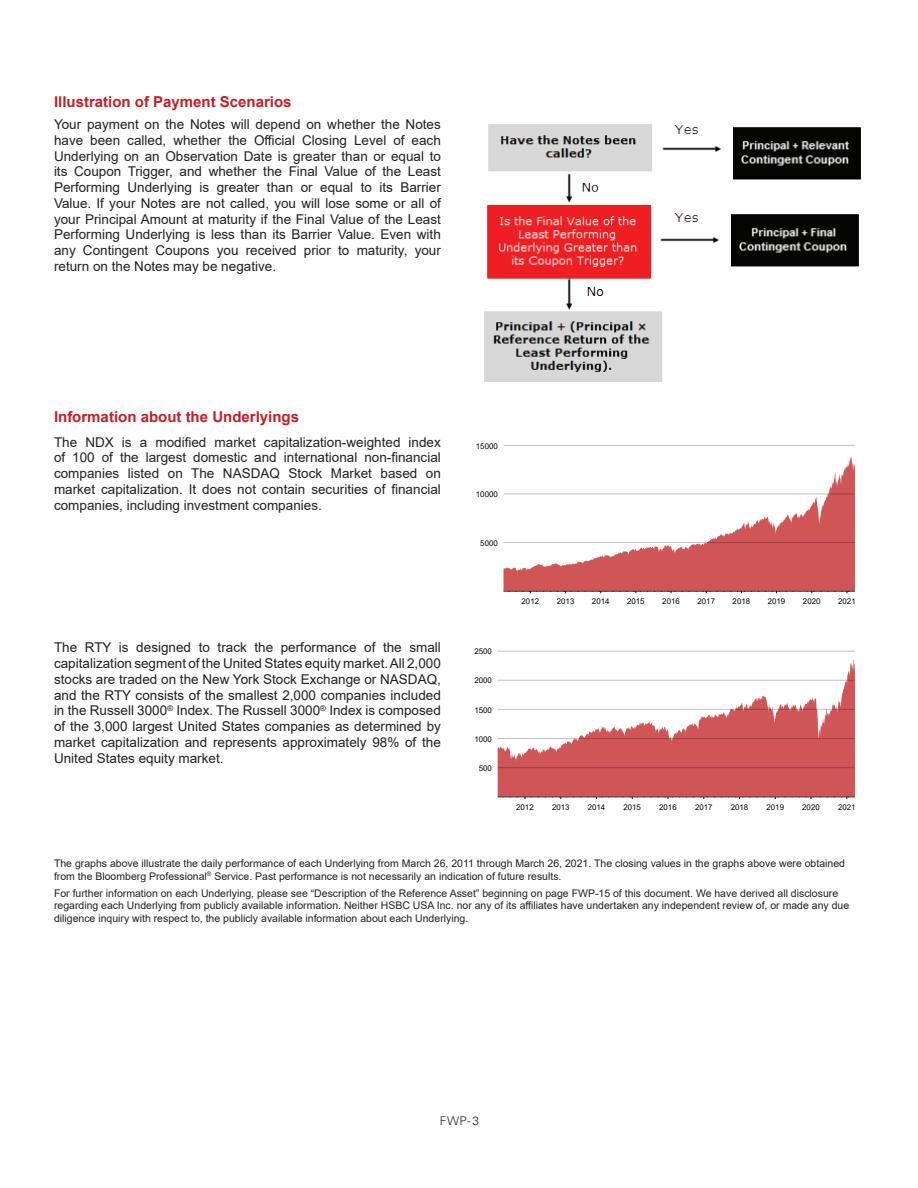
<style>
.page{position:relative;width:918px;height:1188px;background:#fff}
.page>*{position:absolute;margin:0;border:0;box-sizing:border-box;transform-origin:0 0}
.SectionTitle{font:700 15px "Arial";color:#c02025}
.Text{font:13.5px/15.8px "Arial";color:#231f20;text-align:justify}
.t1{font:300 12px "Univers";color:#231f20}
.Text7pt{font:10.5px/12.8px "Arial";color:#231f20}
.t2{font:7.95px "Arial";color:#040503}
</style>
<div class="page">
<img style="left:484px;top:124px;width:377px;height:257px">
<svg style="left:504px;top:457px;width:351px;height:134px"></svg>
<hr style="left:504px;top:591px;width:351px;height:1px;background:#040503;opacity:.25">
<hr style="left:504px;top:542px;width:351px;height:1px;background:#040503;opacity:.25">
<hr style="left:504px;top:494px;width:351px;height:1px;background:#040503;opacity:.25">
<hr style="left:504px;top:445px;width:351px;height:1px;background:#c7c8c7">
<svg style="left:498px;top:659px;width:357px;height:138px;fill:#cf5556"></svg>
<hr style="left:498px;top:797px;width:357px;height:1px;background:#040503;opacity:.25">
<hr style="left:498px;top:767px;width:357px;height:1px;background:#a44444">
<hr style="left:498px;top:738px;width:357px;height:1px;background:#040503;opacity:.25">
<hr style="left:498px;top:709px;width:357px;height:1px;background:#040503;opacity:.25">
<hr style="left:498px;top:680px;width:357px;height:1px;background:#d0d0d0">
<hr style="left:498px;top:651px;width:357px;height:1px;background:#d8d8d8">
<p class="SectionTitle" style="left:54px;top:91px;width:239px">Illustration of Payment Scenarios</p>
<p class="Text" style="left:54px;top:116px;width:388px">Your payment on the Notes will depend on whether the Notes have been called, whether the Official Closing Level of each Underlying on an Observation Date is greater than or equal to its Coupon Trigger, and whether the Final Value of the Least Performing Underlying is greater than or equal to its Barrier Value. If your Notes are not called, you will lose some or all of your Principal Amount at maturity if the Final Value of the Least Performing Underlying is less than its Barrier Value. Even with any Contingent Coupons you received prior to maturity, your return on the Notes may be negative.</p>
<p class="SectionTitle" style="left:54px;top:406px;width:247px">Information about the Underlyings</p>
<p class="Text" style="left:54px;top:434px;width:388px">The NDX is a modified market capitalization-weighted index of 100 of the largest domestic and international non-financial companies listed on The NASDAQ Stock Market based on market capitalization. It does not contain securities of financial companies, including investment companies.</p>
<p class="Text" style="left:54px;top:640px;width:388px">The RTY is designed to track the performance of the small capitalization segment of the United States equity market. All 2,000 stocks are traded on the New York Stock Exchange or NASDAQ, and the RTY consists of the smallest 2,000 companies included in the Russell 3000<sup>®</sup> Index. The Russell 3000<sup>®</sup> Index is composed of the 3,000 largest United States companies as determined by market capitalization and represents approximately 98% of the United States equity market.</p>
<p class="t2" style="left:476px;top:440px;width:23px">15000</p>
<p class="t2" style="left:476px;top:489px;width:23px">10000</p>
<p class="t2" style="left:480px;top:537px;width:19px">5000</p>
<p class="t2" style="left:474px;top:646px;width:19px">2500</p>
<p class="t2" style="left:474px;top:675px;width:19px">2000</p>
<p class="t2" style="left:474px;top:704px;width:19px">1500</p>
<p class="t2" style="left:474px;top:733px;width:19px">1000</p>
<p class="t2" style="left:479px;top:763px;width:15px">500</p>
<p class="t2" style="left:522px;top:596px;width:19px">2012</p>
<p class="t2" style="left:557px;top:596px;width:19px">2013</p>
<p class="t2" style="left:592px;top:596px;width:19px">2014</p>
<p class="t2" style="left:627px;top:596px;width:19px">2015</p>
<p class="t2" style="left:662px;top:596px;width:19px">2016</p>
<p class="t2" style="left:698px;top:596px;width:19px">2017</p>
<p class="t2" style="left:733px;top:596px;width:19px">2018</p>
<p class="t2" style="left:768px;top:596px;width:19px">2019</p>
<p class="t2" style="left:803px;top:596px;width:19px">2020</p>
<p class="t2" style="left:838px;top:596px;width:19px">2021</p>
<p class="t2" style="left:516px;top:802px;width:19px">2012</p>
<p class="t2" style="left:552px;top:802px;width:19px">2013</p>
<p class="t2" style="left:588px;top:802px;width:19px">2014</p>
<p class="t2" style="left:623px;top:802px;width:19px">2015</p>
<p class="t2" style="left:659px;top:802px;width:19px">2016</p>
<p class="t2" style="left:695px;top:802px;width:19px">2017</p>
<p class="t2" style="left:731px;top:802px;width:19px">2018</p>
<p class="t2" style="left:766px;top:802px;width:19px">2019</p>
<p class="t2" style="left:802px;top:802px;width:19px">2020</p>
<p class="t2" style="left:838px;top:802px;width:19px">2021</p>
<p class="Text7pt" style="left:54px;top:857px;width:793px">The graphs above illustrate the daily performance of each Underlying from March 26, 2011 through March 26, 2021. The closing values in the graphs above were obtained from the Bloomberg Professional<sup>®</sup> Service. Past performance is not necessarily an indication of future results.</p>
<p class="Text7pt" style="left:54px;top:887px;width:797px">For further information on each Underlying, please see “Description of the Reference Asset” beginning on page FWP-15 of this document. We have derived all disclosure regarding each Underlying from publicly available information. Neither HSBC USA Inc. nor any of its affiliates have undertaken any independent review of, or made any due diligence inquiry with respect to, the publicly available information about each Underlying.</p>
<p class="t1" style="left:440px;top:1114px;width:41px">FWP- 3</p>
</div>
